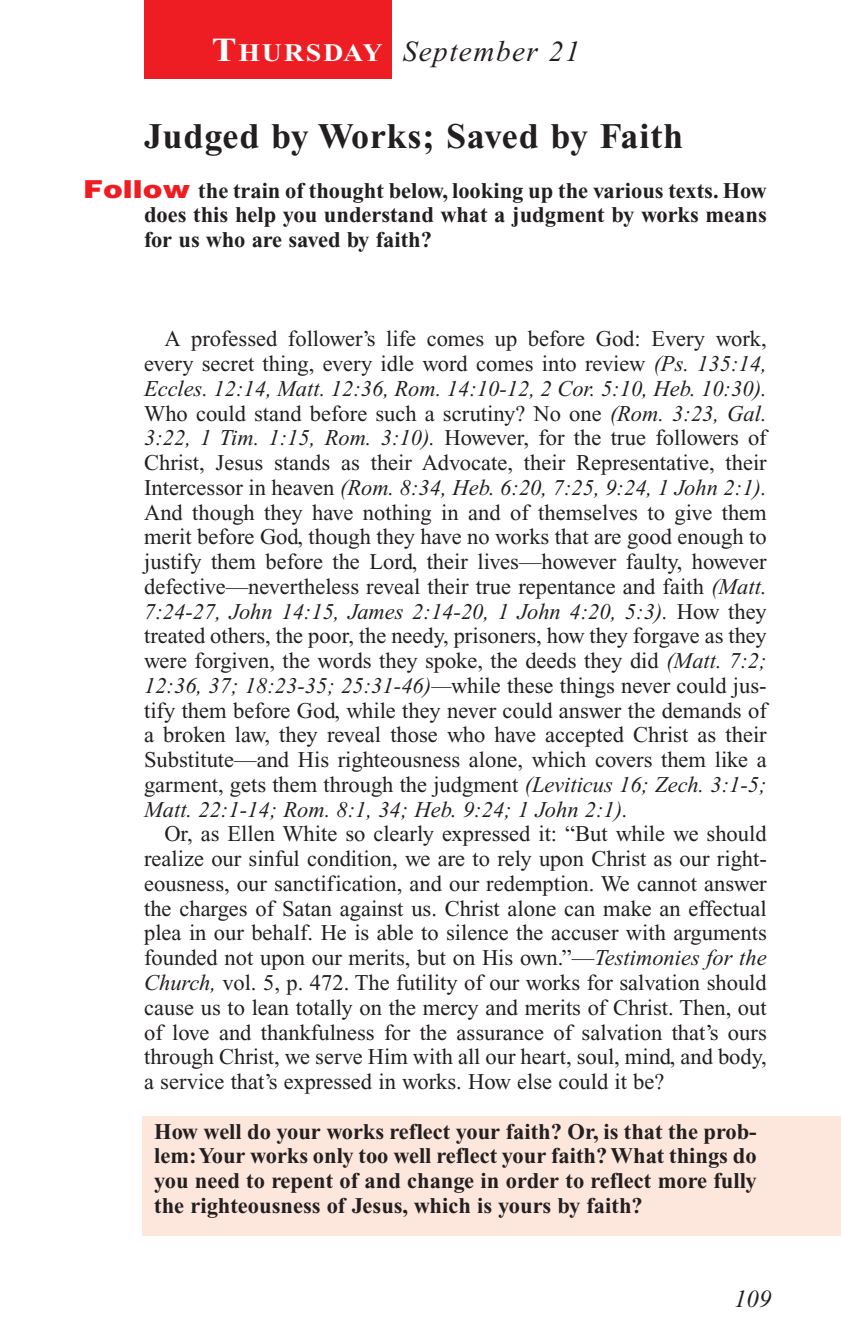
<style>
.page{position:relative;width:841px;height:1337px;background:#fff}
.page>*{position:absolute;margin:0;border:0;box-sizing:border-box;transform-origin:0 0}
.t1{font:700 36px "Times New Roman";letter-spacing:.025em;color:#231f20}
.t2{font:italic 29.25px "Times New Roman";letter-spacing:.05em;color:#231f20}
.t3{font:italic 24.75px "Times New Roman";color:#231f20}
.t4{font:22.5px/24.8px "Times New Roman";color:#231f20;text-align:justify}
.t5{font:700 22.5px/24.8px "Times New Roman";color:#231f20;text-align:justify}
.s1{font-weight:700;font-style:normal;font-size:33.75px;color:#fff}
.s2{font-weight:700;font-style:normal;font-size:25.2px;color:#fff}
.s3{font-family:"Helvetica";font-weight:900;font-size:24.75px;color:#ee1d23}
.s4{font-style:italic}
</style>
<div class="page">
<div style="left:142px;top:1116px;width:698px;height:119px;background:#fde7dc"></div>
<div style="left:144px;top:0;width:248px;height:79px;background:#ee1d23"></div>
<h2 class="t2" style="left:212px;top:41px;width:369px"><span class="s1">T</span><span class="s2">HURSDAY</span> September 21</h2>
<h1 class="t1" style="left:144px;top:124px;width:540px">Judged by Works; Saved by Faith</h1>
<p class="t5" style="left:144px;top:180px;width:624px;text-indent:-61px"><span class="s3">Follow</span> the train of thought below, looking up the various texts. How does this help you understand what a judgment by works means for us who are saved by faith?</p>
<p class="t4" style="left:144px;top:328px;width:624px;text-indent:20px">A professed follower’s life comes up before God: Every work, every secret thing, every idle word comes into review <span class="s4">(Ps. 135:14, Eccles. 12:14, Matt. 12:36, Rom. 14:10-12, 2 Cor. 5:10, Heb. 10:30).<br></span>Who could stand before such a scrutiny? No one <span class="s4">(Rom. 3:23, Gal.<br>3:22, 1 Tim. 1:15, Rom. 3:10).</span> However, for the true followers of Christ, Jesus stands as their Advocate, their Representative, their Intercessor in heaven <span class="s4">(Rom. 8:34, Heb. 6:20, 7:25, 9:24, 1 John 2:1).<br></span>And though they have nothing in and of themselves to give them merit before God, though they have no works that are good enough to justify them before the Lord, their lives—however faulty, however defective—nevertheless reveal their true repentance and faith <span class="s4">(Matt.<br>7:24-27, John 14:15, James 2:14-20, 1 John 4:20, 5:3).</span> How they treated others, the poor, the needy, prisoners, how they forgave as they were forgiven, the words they spoke, the deeds they did <span class="s4">(Matt. 7:2; 12:36, 37; 18:23-35; 25:31-46)—</span>while these things never could jus&shy;tify them before God, while they never could answer the demands of a broken law, they reveal those who have accepted Christ as their Substitute—and His righteousness alone, which covers them like a garment, gets them through the judgment <span class="s4">(Leviticus 16; Zech. 3:1-5; Matt. 22:1-14; Rom. 8:1, 34; Heb. 9:24; 1 John 2:1).</span></p>
<p class="t4" style="left:144px;top:823px;width:624px;text-indent:20px">Or, as Ellen White so clearly expressed it: “But while we should realize our sinful condition, we are to rely upon Christ as our right&shy;eousness, our sanctification, and our redemption. We cannot answer the charges of Satan against us. Christ alone can make an effectual plea in our behalf. He is able to silence the accuser with arguments founded not upon our merits, but on His own.”—<span class="s4">Testimonies for the Church,</span> vol. 5, p. 472. The futility of our works for salvation should cause us to lean totally on the mercy and merits of Christ. Then, out of love and thankfulness for the assurance of salvation that’s ours through Christ, we serve Him with all our heart, soul, mind, and body, a service that’s expressed in works. How else could it be?</p>
<p class="t5" style="left:154px;top:1121px;width:604px">How well do your works reflect your faith? Or, is that the prob&shy;lem:Your works only too well reflect your faith? What things do you need to repent of and change in order to reflect more fully the righteousness of Jesus, which is yours by faith?</p>
<p class="t3" style="left:734px;top:1289px;width:39px">109</p>
</div>
